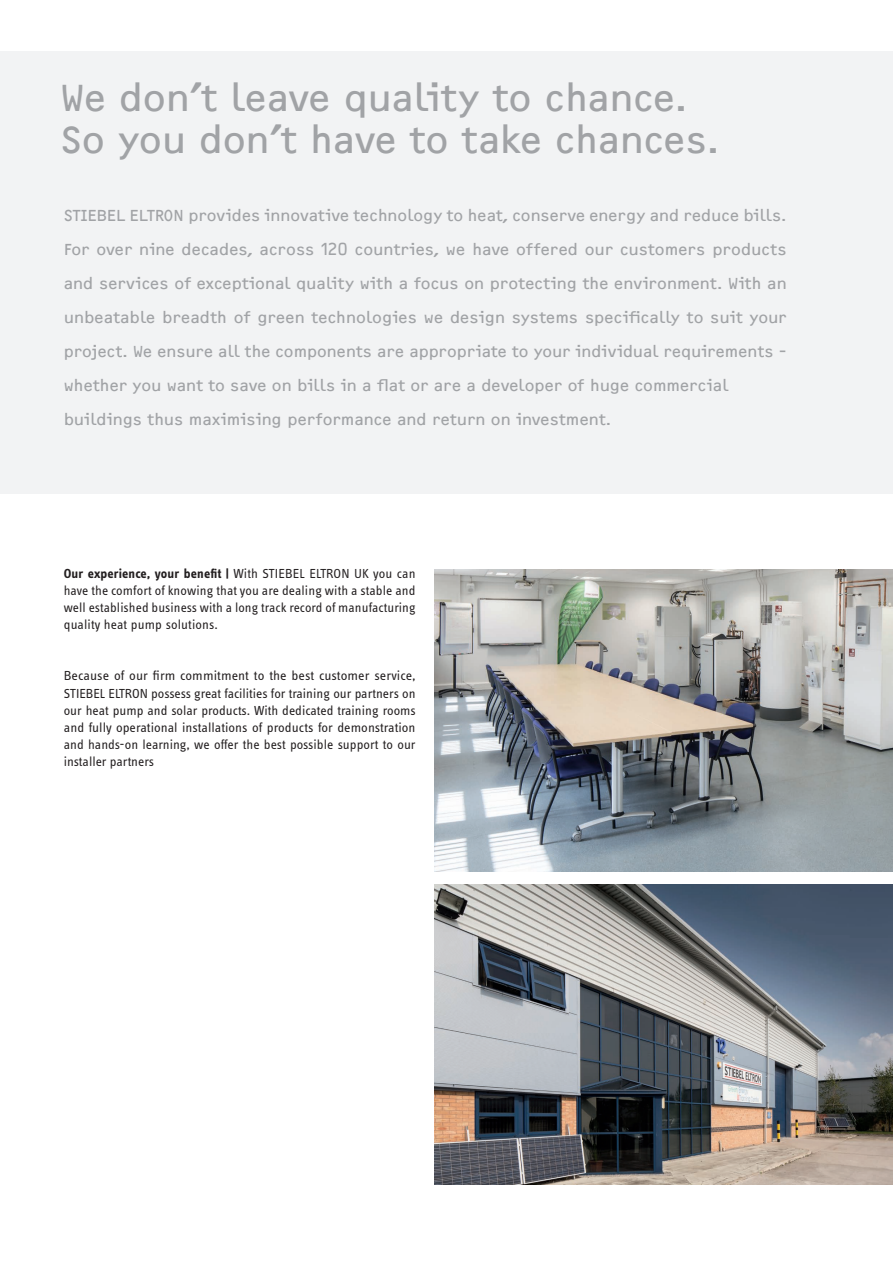
<style>
.page{position:relative;width:893px;height:1263px;background:#fff}
.page>*{position:absolute;margin:0;border:0;box-sizing:border-box;transform-origin:0 0}
.t1{font:39px/42.5px "F2 FOCR Bczyk Com";letter-spacing:-.005em;color:#a1a3a6}
.t2{font:16.5px/34px "F2 FOCR Bczyk Com";color:#a1a3a6}
.t3{font:13.5px/17px "STE Info Text";color:#231f20;text-align:justify}
.s1{font-weight:700}
</style>
<div class="page">
<div style="left:0;top:51px;width:893px;height:442px;background:#f2f3f4"></div>
<img style="left:435px;top:570px;width:458px;height:302px">
<img style="left:435px;top:885px;width:458px;height:300px">
<h1 class="t1" style="left:61px;top:76px;width:660px">We don’t leave quality to chance.<br>So you don’t have to take chances.</h1>
<p class="t2" style="left:64px;top:199px;width:724px;text-indent:125px">provides innovative technology to heat, conserve energy and reduce bills.<br>For over nine decades, across 120 countries, we have offered our customers products and services of exceptional quality with a focus on protecting the environment. With an unbeatable breadth of green technologies we design systems specifically to suit your project. We ensure all the components are appropriate to your individual requirements - whether you want to save on bills in a flat or are a developer of huge commercial buildings thus maximising performance and return on investment.</p>
<p class="t2" style="left:64px;top:199px;width:19px">Stiebel</p>
<p class="t2" style="left:129px;top:199px;width:19px">Eltron</p>
<p class="t3" style="left:64px;top:565px;width:353px"><span class="s1">Our experience, your benefit |</span> With STIEBEL ELTRON UK you can have the comfort of knowing that you are dealing with a stable and well established business with a long track record of manufacturing quality heat pump solutions.</p>
<p class="t3" style="left:64px;top:667px;width:353px">Because of our firm commitment to the best customer service, STIEBEL ELTRON possess great facilities for training our partners on our heat pump and solar products. With dedicated training rooms and fully operational installations of products for demonstration and hands-on learning, we offer the best possible support to our installer partners</p>
</div>
